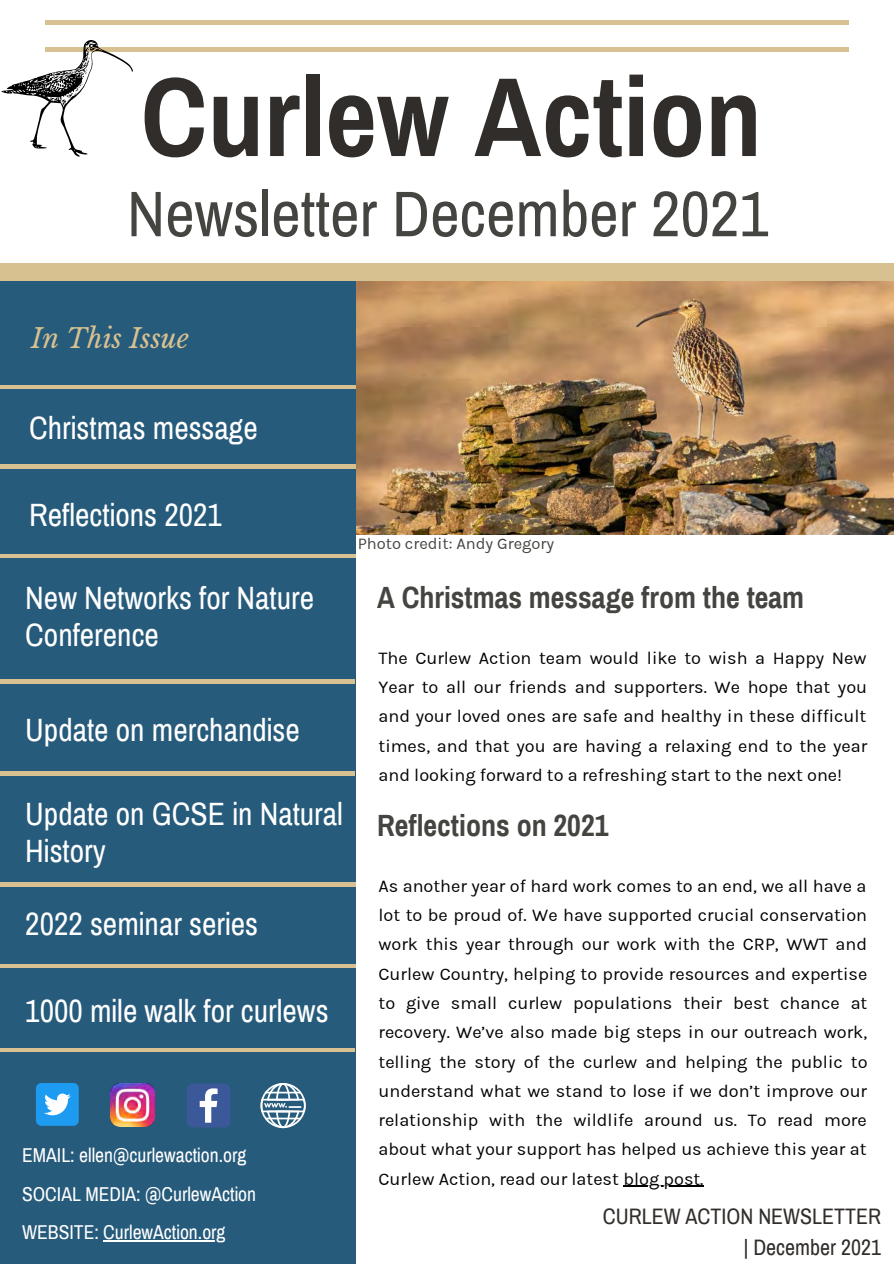
<style>
.page{position:relative;width:894px;height:1264px;background:#fff}
.page>*{position:absolute;margin:0;border:0;box-sizing:border-box;transform-origin:0 0}
.t1{font:700 112.65px "Archivo Narrow";color:#302d2b}
.t2{font:64.5px "Archivo Narrow";color:#444440}
.t3{font:31.5px/36.8px "Archivo Narrow";color:#fff}
.t4{font:700 30px "Archivo Narrow";color:#444440}
.t5{font:italic 26.7px "Libre Baskerville";color:#d7c190}
.t6{font:21.9px "Archivo Narrow";color:#302d2b}
.t7{font:19.5px "Archivo Narrow";color:#fff}
.t8{font:18px/29.2px "Karla";color:#000;text-align:justify}
.t9{font:16.5px "Karla";color:#444440}
</style>
<div class="page">
<img style="left:355px;top:280px;width:538px;height:255px">
<div style="left:0;top:263px;width:355px;height:1000px;background:#275b7b"></div>
<hr style="left:0;top:385px;width:355px;height:3px;background:#d7c190">
<hr style="left:45px;top:48px;width:803px;height:3px;background:#d7c190">
<hr style="left:45px;top:21px;width:803px;height:3px;background:#d7c190">
<div style="left:0;top:263px;width:893px;height:17px;background:#d7c190"></div>
<svg style="left:1px;top:40px;width:132px;height:117px"></svg>
<hr style="left:103px;top:1239px;width:122px;height:2px;background:#fff">
<hr style="left:0;top:465px;width:355px;height:3px;background:#d7c190">
<hr style="left:0;top:554px;width:355px;height:3px;background:#d7c190">
<hr style="left:0;top:679px;width:354px;height:4px;background:#d7c190">
<hr style="left:0;top:772px;width:354px;height:3px;background:#d7c190">
<hr style="left:0;top:883px;width:355px;height:3px;background:#d7c190">
<hr style="left:0;top:964px;width:355px;height:3px;background:#d7c190">
<svg style="left:187px;top:1083px;width:43px;height:44px;background:#5a73a7"></svg>
<img style="left:110px;top:1083px;width:44px;height:43px">
<div style="left:36px;top:1082px;width:43px;height:43px;background:#1d9bf0;border-radius:5px"></div>
<svg style="left:44px;top:1093px;width:27px;height:22px"></svg>
<svg style="left:260px;top:1083px;width:45px;height:45px"></svg>
<hr style="left:623px;top:1185px;width:80px;height:1px;background:#000">
<hr style="left:0;top:1048px;width:354px;height:3px;background:#d7c190">
<p class="t1" style="left:141px;top:57px;width:622px">Curlew Action</p>
<p class="t2" style="left:127px;top:179px;width:643px">Newsletter December 2021</p>
<p class="t5" style="left:31px;top:322px;width:159px">In This Issue</p>
<p class="t3" style="left:29px;top:410px;width:230px">Christmas message</p>
<p class="t3" style="left:29px;top:497px;width:194px">Reflections 2021</p>
<p class="t3" style="left:25px;top:580px;width:290px">New Networks for Nature<br>Conference</p>
<p class="t3" style="left:25px;top:711px;width:276px">Update on merchandise</p>
<p class="t3" style="left:25px;top:795px;width:319px">Update on GCSE in Natural<br>History</p>
<p class="t3" style="left:25px;top:906px;width:234px">2022 seminar series</p>
<p class="t3" style="left:25px;top:993px;width:305px">1000 mile walk for curlews</p>
<p class="t7" style="left:22px;top:1145px;width:226px">EMAIL: ellen@curlewaction.org</p>
<p class="t7" style="left:22px;top:1183px;width:235px">SOCIAL MEDIA: @CurlewAction</p>
<p class="t7" style="left:22px;top:1221px;width:205px">WEBSITE: CurlewAction.org</p>
<p class="t9" style="left:357px;top:534px;width:198px">Photo credit: Andy Gregory</p>
<p class="t4" style="left:377px;top:581px;width:428px">A Christmas message from the team</p>
<p class="t8" style="left:378px;top:643px;width:490px">The Curlew Action team would like to wish a Happy New Year to all our friends and supporters. We hope that you and your loved ones are safe and healthy in these difficult times, and that you are having a relaxing end to the year and looking forward to a refreshing start to the next one!</p>
<p class="t4" style="left:377px;top:809px;width:233px">Reflections on 2021</p>
<p class="t8" style="left:378px;top:871px;width:490px">As another year of hard work comes to an end, we all have a lot to be proud of. We have supported crucial conservation work this year through our work with the CRP, WWT and Curlew Country, helping to provide resources and expertise to give small curlew populations their best chance at recovery. We’ve also made big steps in our outreach work, telling the story of the curlew and helping the public to understand what we stand to lose if we don’t improve our relationship with the wildlife around us. To read more about what your support has helped us achieve this year at Curlew Action, read our latest blog post.</p>
<p class="t6" style="left:602px;top:1204px;width:279px">CURLEW ACTION NEWSLETTER</p>
<p class="t6" style="left:743px;top:1235px;width:139px">| December 2021</p>
</div>
